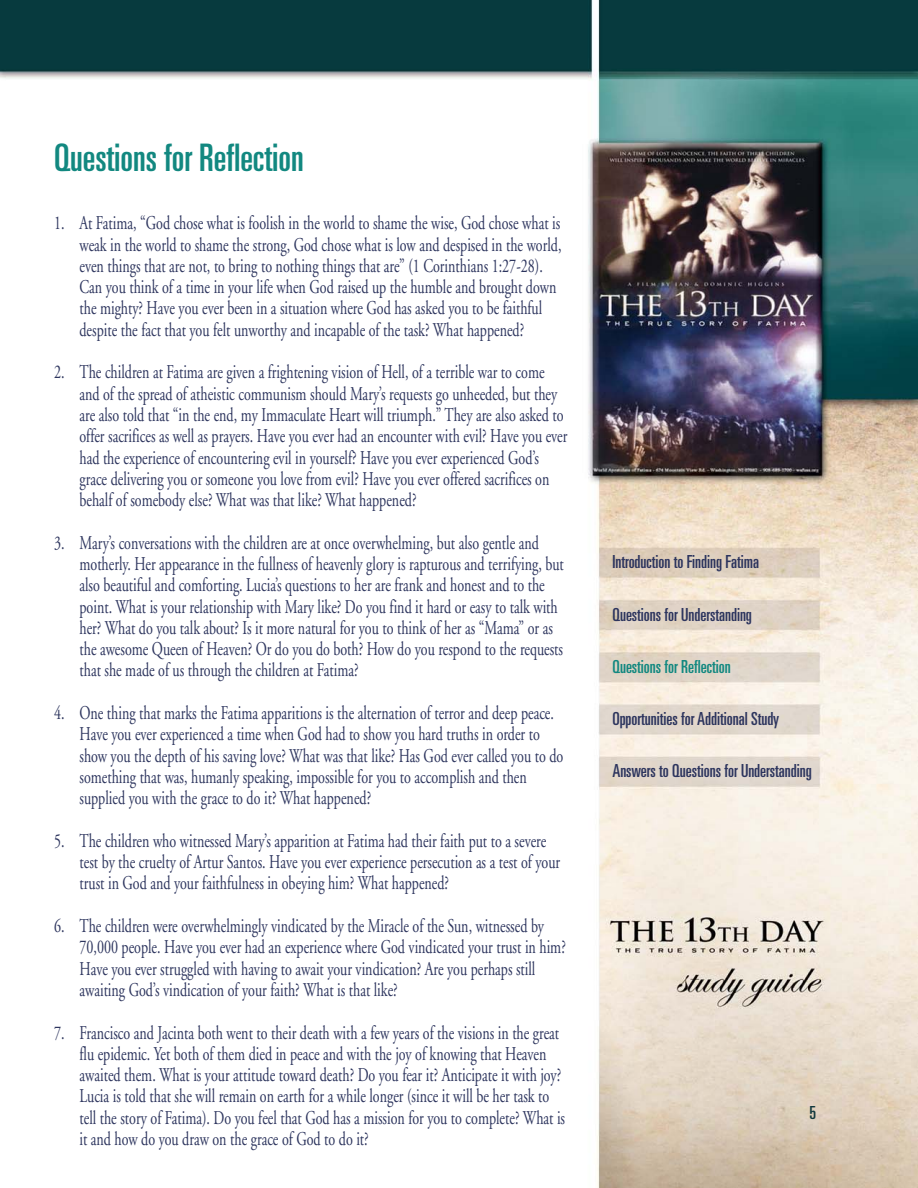
<style>
.page{position:relative;width:918px;height:1188px;background:#fff}
.page>*{position:absolute;margin:0;border:0;box-sizing:border-box;transform-origin:0 0}
.t1{font:ultra-condensed 37.95px "Univers";color:#128880}
.t2{font:19.5px/21.3px "Adobe Garamond";color:#2d355e;scale:.72 1}
.t3{font:ultra-condensed 18px "Univers";color:#2d355e}
.t4{font:ultra-condensed 18px "Univers";color:#128880}
.t5{font:ultra-condensed 18px "Univers";color:#14393e}
</style>
<div class="page">
<img style="left:0;top:0;width:918px;height:1188px">
<h1 class="t1" style="left:54px;top:143px;width:251px">Questions for Reflection</h1>
<p class="t2" style="left:79px;top:214px;width:671px;text-indent:-25px">1. At Fatima, “God chose what is foolish in the world to shame the wise, God chose what is weak in the world to shame the strong, God chose what is low and despised in the world, even things that are not, to bring to nothing things that are” (1 Corinthians 1:27-28).<br>Can you think of a time in your life when God raised up the humble and brought down the mighty? Have you ever been in a situation where God has asked you to be faithful despite the fact that you felt unworthy and incapable of the task? What happened?</p>
<p class="t2" style="left:79px;top:363px;width:679px;text-indent:-25px">2. The children at Fatima are given a frightening vision of Hell, of a terrible war to come and of the spread of atheistic communism should Mary’s requests go unheeded, but they are also told that “in the end, my Immaculate Heart will triumph.” They are also asked to offer sacrifices as well as prayers. Have you ever had an encounter with evil? Have you ever had the experience of encountering evil in yourself? Have you ever experienced God’s grace delivering you or someone you love from evil? Have you ever offered sacrifices on behalf of somebody else? What was that like? What happened?</p>
<p class="t2" style="left:79px;top:534px;width:674px;text-indent:-25px">3. Mary’s conversations with the children are at once overwhelming, but also gentle and motherly. Her appearance in the fullness of heavenly glory is rapturous and terrifying, but also beautiful and comforting. Lucia’s questions to her are frank and honest and to the point. What is your relationship with Mary like? Do you find it hard or easy to talk with her? What do you talk about? Is it more natural for you to think of her as “Mama” or as the awesome Queen of Heaven? Or do you do both? How do you respond to the requests that she made of us through the children at Fatima?</p>
<p class="t2" style="left:79px;top:704px;width:674px;text-indent:-25px">4. One thing that marks the Fatima apparitions is the alternation of terror and deep peace.<br>Have you ever experienced a time when God had to show you hard truths in order to show you the depth of his saving love? What was that like? Has God ever called you to do something that was, humanly speaking, impossible for you to accomplish and then supplied you with the grace to do it? What happened?</p>
<p class="t2" style="left:79px;top:832px;width:669px;text-indent:-25px">5. The children who witnessed Mary’s apparition at Fatima had their faith put to a severe test by the cruelty of Artur Santos. Have you ever experience persecution as a test of your trust in God and your faithfulness in obeying him? What happened?</p>
<p class="t2" style="left:79px;top:917px;width:677px;text-indent:-25px">6. The children were overwhelmingly vindicated by the Miracle of the Sun, witnessed by 70,000 people. Have you ever had an experience where God vindicated your trust in him?<br>Have you ever struggled with having to await your vindication? Are you perhaps still awaiting God’s vindication of your faith? What is that like?</p>
<p class="t2" style="left:79px;top:1024px;width:676px;text-indent:-25px">7. Francisco and Jacinta both went to their death with a few years of the visions in the great flu epidemic. Yet both of them died in peace and with the joy of knowing that Heaven awaited them. What is your attitude toward death? Do you fear it? Anticipate it with joy?<br>Lucia is told that she will remain on earth for a while longer (since it will be her task to tell the story of Fatima). Do you feel that God has a mission for you to complete? What is it and how do you draw on the grace of God to do it?</p>
<p class="t3" style="left:612px;top:555px;width:148px">Introduction to Finding Fatima</p>
<p class="t3" style="left:612px;top:608px;width:141px">Questions for Understanding</p>
<p class="t4" style="left:612px;top:660px;width:120px">Questions for Reflection</p>
<p class="t3" style="left:612px;top:712px;width:168px">Opportunities for Additional Study</p>
<p class="t3" style="left:612px;top:764px;width:201px">Answers to Questions for Understanding</p>
<p class="t5" style="left:809px;top:1106px;width:8px">5</p>
</div>
